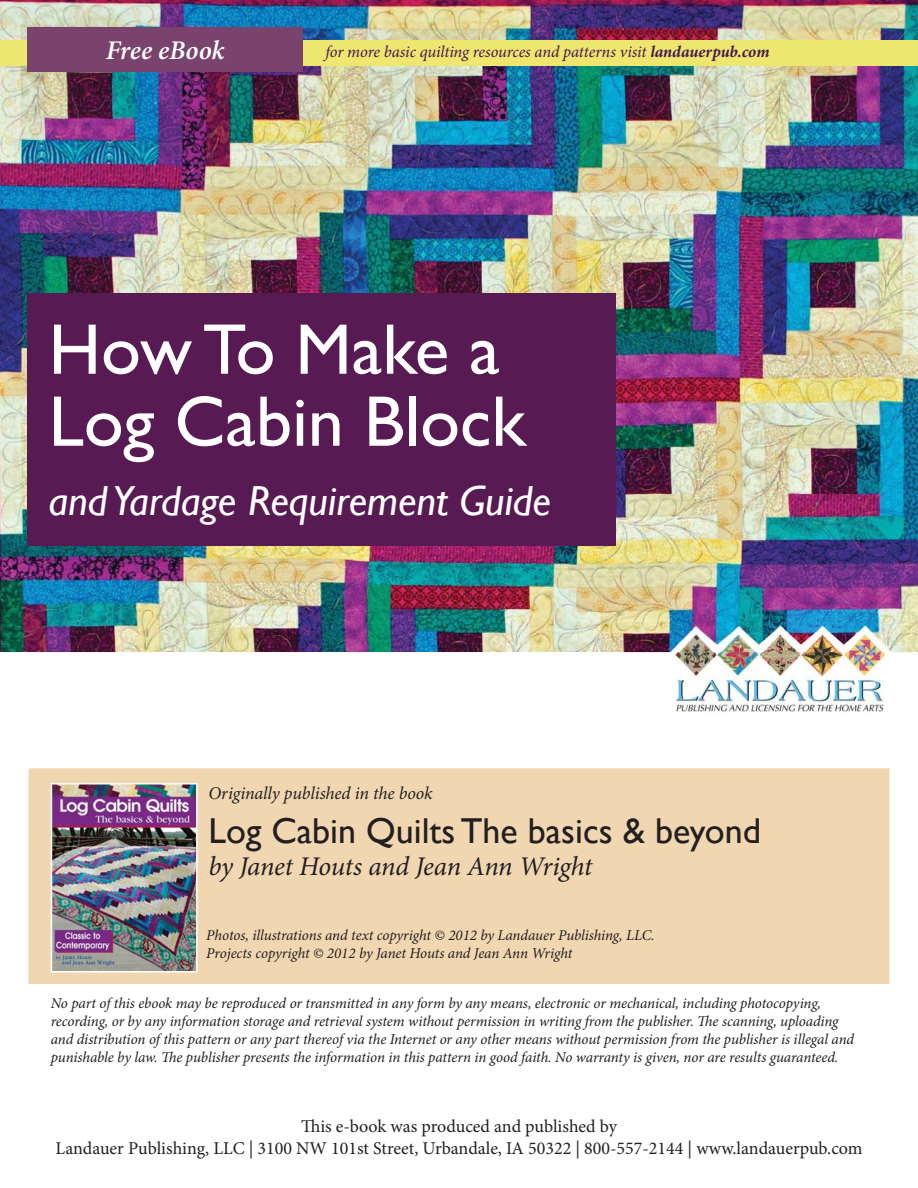
<style>
.page{position:relative;width:918px;height:1188px;background:#fff}
.page>*{position:absolute;margin:0;border:0;box-sizing:border-box;transform-origin:0 0}
.t1{font:72px/72px "Gill Sans";color:#fff}
.t2{font:italic 42px "Gill Sans";color:#fff}
.t3{font:36px "Gill Sans";color:#231f20}
.t4{font:italic 27px "Minion Pro";letter-spacing:-.015em;color:#231f20}
.t5{font:italic 600 27px "Minion Pro";color:#fff}
.t6{font:18px/21.6px "Minion Pro";color:#231f20;text-align:center}
.t7{font:italic 18px "Minion Pro";letter-spacing:-.01em;color:#231f20}
.t8{font:italic 16.5px "Minion Pro";letter-spacing:-.01em;color:#49174d}
.t9{font:italic 15px/18px "Minion Pro";letter-spacing:-.01em;color:#231f20}
.s1{font-weight:700}
</style>
<div class="page">
<img style="left:0;top:0;width:918px;height:652px">
<img style="left:608px;top:622px;width:310px;height:32px">
<img style="left:675px;top:654px;width:212px;height:58px">
<div style="left:0;top:40px;width:918px;height:25px;background:#ede66f"></div>
<div style="left:27px;top:27px;width:276px;height:45px;background:#79436e"></div>
<div style="left:28px;top:768px;width:862px;height:216px;background:#f0d7b2"></div>
<img style="left:54px;top:786px;width:141px;height:184px">
<div style="left:51px;top:783px;width:147px;height:190px;border:2px solid #fff"></div>
<div style="left:27px;top:294px;width:588px;height:252px;background:#571a52"></div>
<h3 class="t5" style="left:106px;top:33px;width:120px">Free eBook</h3>
<p class="t8" style="left:326px;top:45px;width:446px">for more basic quilting resources and patterns visit <span class="s1">landauerpub.com</span></p>
<h1 class="t1" style="left:49px;top:313px;width:479px">How To Make a<br>Log Cabin Block</h1>
<h2 class="t2" style="left:49px;top:476px;width:504px">and Yardage Requirement Guide</h2>
<p class="t7" style="left:209px;top:786px;width:226px">Originally published in the book</p>
<h3 class="t3" style="left:209px;top:809px;width:554px">Log Cabin Quilts The basics &amp; beyond</h3>
<h3 class="t4" style="left:209px;top:856px;width:385px">by Janet Houts and Jean Ann Wright</h3>
<p class="t9" style="left:206px;top:927px;width:450px">Photos, illustrations and text copyright © 2012 by Landauer Publishing, LLC.<br>Projects copyright © 2012 by Janet Houts and Jean Ann Wright</p>
<p class="t9" style="left:51px;top:995px;width:805px">No part of this ebook may be reproduced or transmitted in any form by any means, electronic or mechanical, including photocopying, recording, or by any information storage and retrieval system without permission in writing from the publisher. The scanning, uploading and distribution of this pattern or any part thereof via the Internet or any other means without permission from the publisher is illegal and punishable by law. The publisher presents the information in this pattern in good faith. No warranty is given, nor are results guaranteed.</p>
<p class="t6" style="left:55px;top:1117px;width:809px">This e-book was produced and published by<br>Landauer Publishing, LLC | 3100 NW 101st Street, Urbandale, IA 50322 | 800-557-2144 | www.landauerpub.com</p>
</div>
